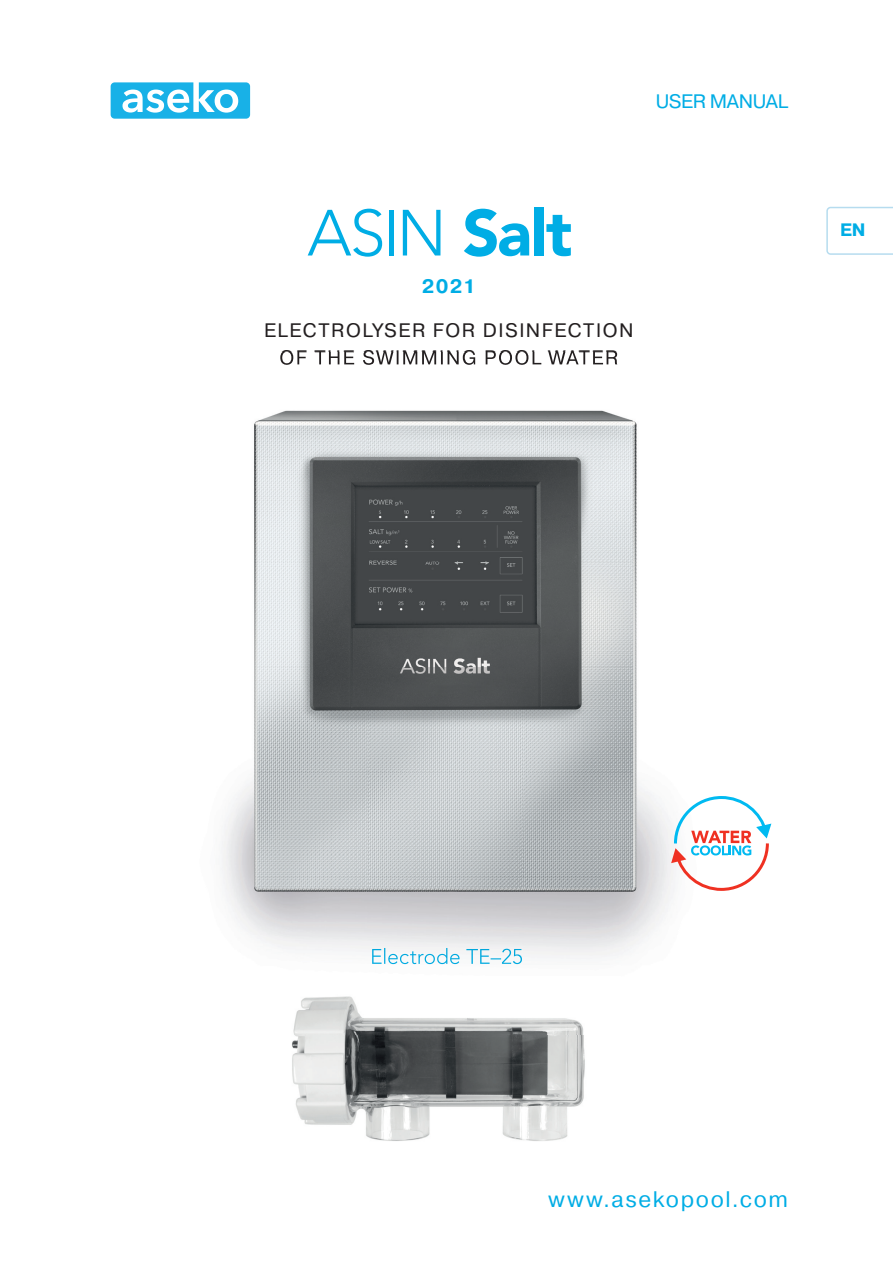
<style>
.page{position:relative;width:893px;height:1263px;background:#fff}
.page>*{position:absolute;margin:0;border:0;box-sizing:border-box;transform-origin:0 0}
.t1{font:300 64.5px "Avenir";color:#00ade5}
.t2{font:22.5px "Pragmatica";letter-spacing:.075em;color:#00ade5}
.t3{font:19.5px/27px "Pragmatica";letter-spacing:.08em;color:#231f20;text-align:center}
.t4{font:19.5px "Pragmatica";letter-spacing:-.02em;color:#00ade5}
.t5{font:700 19.5px "Pragmatica";color:#00ade5}
.t6{font:700 18px "Pragmatica";color:#00ade5}
.s1{font-weight:900}
</style>
<div class="page">
<svg style="left:826px;top:207px;width:67px;height:48px"></svg>
<svg style="left:111px;top:82px;width:139px;height:37px"></svg>
<img style="left:292px;top:996px;width:293px;height:145px">
<img style="left:254px;top:410px;width:115px;height:47px">
<img style="left:369px;top:410px;width:155px;height:47px">
<img style="left:524px;top:353px;width:113px;height:104px">
<img style="left:221px;top:457px;width:551px;height:420px">
<img style="left:223px;top:877px;width:146px;height:75px">
<img style="left:369px;top:877px;width:155px;height:88px">
<img style="left:524px;top:877px;width:150px;height:82px">
<img style="left:280px;top:353px;width:337px;height:12px">
<img style="left:372px;top:948px;width:150px;height:16px">
<svg style="left:671px;top:794px;width:100px;height:98px"></svg>
<p class="t4" style="left:656px;top:90px;width:134px">USER MANUAL</p>
<h1 class="t1" style="left:307px;top:195px;width:266px">ASIN <span class="s1">Salt</span></h1>
<p class="t5" style="left:422px;top:274px;width:56px">2021</p>
<p class="t3" style="left:264px;top:318px;width:371px">ELECTROLYSER FOR DISINFECTION<br>OF THE SWIMMING POOL WATER</p>
<p class="t6" style="left:840px;top:218px;width:27px">EN</p>
<p class="t2" style="left:548px;top:1185px;width:241px">www.asekopool.com</p>
</div>
